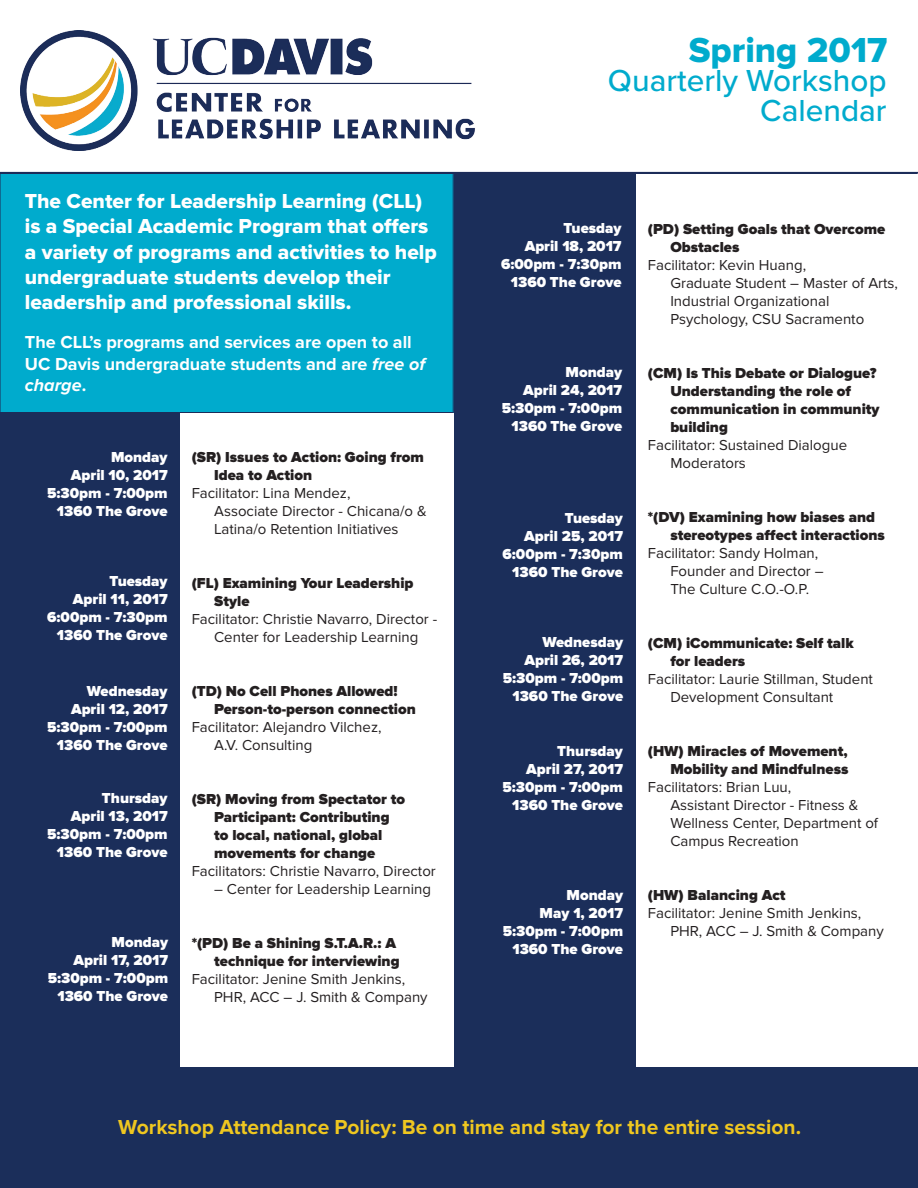
<style>
.page{position:relative;width:918px;height:1188px;background:#fff}
.page>*{position:absolute;margin:0;border:0;box-sizing:border-box;transform-origin:0 0}
.t1{font:36px "Proxima Nova Extrabld";color:#00abcd}
.t2{font:500 31.5px/30px "Proxima Nova";color:#00abcd;text-align:right}
.t3{font:21px/25.2px "Proxima Nova Extrabld";color:#fff}
.t4{font:700 21px "Proxima Nova";color:#efc720}
.t5{font:700 18px/21.6px "Proxima Nova";color:#fff}
.t6{font:15px/18px "Proxima Nova";color:#231f20}
.t7{font:900 15px/18px "Proxima Nova";color:#231f20}
.t8{font:900 15px/18px "Proxima Nova";color:#fff;text-align:right}
.s1{font-style:italic}
</style>
<div class="page">
<div style="left:0;top:173px;width:453px;height:239px;background:#00abcd"></div>
<div style="left:0;top:412px;width:180px;height:776px;background:#1b2e5a"></div>
<div style="left:454px;top:173px;width:181px;height:894px;background:#1b2e5a"></div>
<div style="left:1px;top:1067px;width:917px;height:121px;background:#1b2e5a"></div>
<img style="left:20px;top:31px;width:455px;height:119px">
<div style="left:0;top:172px;width:918px;height:2px;border:2px solid #1c2c59"></div>
<h3 class="t3" style="left:25px;top:190px;width:414px">The Center for Leadership Learning (CLL) is a Special Academic Program that offers a variety of programs and activities to help undergraduate students develop their leadership and professional skills.</h3>
<p class="t5" style="left:25px;top:332px;width:402px">The CLL’s programs and services are open to all<br>UC Davis undergraduate students and are <span class="s1">free of charge</span>.</p>
<p class="t8" style="left:47px;top:449px;width:122px">Monday<br>April 10, 2017<br>5:30pm - 7:00pm<br>1360 The Grove</p>
<p class="t8" style="left:47px;top:573px;width:122px">Tuesday<br>April 11, 2017<br>6:00pm - 7:30pm<br>1360 The Grove</p>
<p class="t8" style="left:47px;top:683px;width:122px">Wednesday<br>April 12, 2017<br>5:30pm - 7:00pm<br>1360 The Grove</p>
<p class="t8" style="left:47px;top:790px;width:122px">Thursday<br>April 13, 2017<br>5:30pm - 7:00pm<br>1360 The Grove</p>
<p class="t8" style="left:48px;top:934px;width:122px">Monday<br>April 17, 2017<br>5:30pm - 7:00pm<br>1360 The Grove</p>
<p class="t7" style="left:214px;top:449px;width:211px;text-indent:-23px">(SR) Issues to Action: Going from<br>Idea to Action</p>
<p class="t6" style="left:214px;top:485px;width:214px;text-indent:-23px">Facilitator: Lina Mendez,<br>Associate Director - Chicana/o &amp;<br>Latina/o Retention Initiatives</p>
<p class="t7" style="left:214px;top:575px;width:201px;text-indent:-23px">(FL) Examining Your Leadership<br>Style</p>
<p class="t6" style="left:192px;top:611px;width:247px;text-align:center">Facilitator: Christie Navarro, Director -<br>Center for Leadership Learning</p>
<p class="t7" style="left:214px;top:683px;width:203px;text-indent:-23px">(TD) No Cell Phones Allowed!<br>Person-to-person connection</p>
<p class="t6" style="left:214px;top:719px;width:169px;text-indent:-23px">Facilitator: Alejandro Vilchez,<br>A.V. Consulting</p>
<p class="t7" style="left:192px;top:791px;width:215px;text-align:center">(SR) Moving from Spectator to<br>Participant: Contributing<br>to local, national, global movements for change</p>
<p class="t6" style="left:192px;top:863px;width:246px">Facilitators: Christie Navarro, Director</p>
<p class="t6" style="left:214px;top:881px;width:218px">– Center for Leadership Learning</p>
<p class="t7" style="left:192px;top:935px;width:209px;text-align:right">*(PD) Be a Shining S.T.A.R.: A technique for interviewing</p>
<p class="t6" style="left:214px;top:971px;width:215px;text-indent:-23px">Facilitator: Jenine Smith Jenkins,<br>PHR, ACC – J. Smith &amp; Company</p>
<h1 class="t1" style="left:689px;top:29px;width:200px">Spring 2017</h1>
<h2 class="t2" style="left:608px;top:67px;width:280px">Quarterly Workshop<br>Calendar</h2>
<p class="t8" style="left:501px;top:220px;width:122px">Tuesday<br>April 18, 2017<br>6:00pm - 7:30pm<br>1360 The Grove</p>
<p class="t8" style="left:502px;top:364px;width:122px">Monday<br>April 24, 2017<br>5:30pm - 7:00pm<br>1360 The Grove</p>
<p class="t8" style="left:503px;top:510px;width:122px">Tuesday<br>April 25, 2017<br>6:00pm - 7:30pm<br>1360 The Grove</p>
<p class="t8" style="left:503px;top:634px;width:122px">Wednesday<br>April 26, 2017<br>5:30pm - 7:00pm<br>1360 The Grove</p>
<p class="t8" style="left:503px;top:744px;width:122px">Thursday<br>April 27, 2017<br>5:30pm - 7:00pm<br>1360 The Grove</p>
<p class="t8" style="left:503px;top:887px;width:122px">Monday<br>May 1, 2017<br>5:30pm - 7:00pm<br>1360 The Grove</p>
<p class="t7" style="left:670px;top:221px;width:216px;text-indent:-22px">(PD) Setting Goals that Overcome<br>Obstacles</p>
<p class="t6" style="left:670px;top:257px;width:229px;text-indent:-22px">Facilitator: Kevin Huang,<br>Graduate Student – Master of Arts,<br>Industrial Organizational<br>Psychology, CSU Sacramento</p>
<p class="t7" style="left:670px;top:365px;width:211px;text-indent:-22px">(CM) Is This Debate or Dialogue?<br>Understanding the role of communication in community building</p>
<p class="t6" style="left:670px;top:437px;width:178px;text-indent:-22px">Facilitator: Sustained Dialogue<br>Moderators</p>
<p class="t7" style="left:670px;top:509px;width:216px;text-indent:-22px">*(DV) Examining how biases and stereotypes affect interactions</p>
<p class="t6" style="left:670px;top:545px;width:155px;text-indent:-22px">Facilitator: Sandy Holman,<br>Founder and Director –<br>The Culture C.O.-O.P.</p>
<p class="t7" style="left:670px;top:635px;width:185px;text-indent:-22px">(CM) iCommunicate: Self talk for leaders</p>
<p class="t6" style="left:670px;top:671px;width:204px;text-indent:-22px">Facilitator: Laurie Stillman, Student<br>Development Consultant</p>
<p class="t7" style="left:648px;top:743px;width:202px;text-align:right">(HW) Miracles of Movement,<br>Mobility and Mindfulness</p>
<p class="t6" style="left:670px;top:779px;width:209px;text-indent:-22px">Facilitators: Brian Luu,<br>Assistant Director - Fitness &amp;<br>Wellness Center, Department of<br>Campus Recreation</p>
<p class="t7" style="left:648px;top:887px;width:139px">(HW) Balancing Act</p>
<p class="t6" style="left:670px;top:905px;width:215px;text-indent:-22px">Facilitator: Jenine Smith Jenkins,<br>PHR, ACC – J. Smith &amp; Company</p>
<h3 class="t4" style="left:118px;top:1115px;width:684px">Workshop Attendance Policy: Be on time and stay for the entire session.</h3>
</div>
